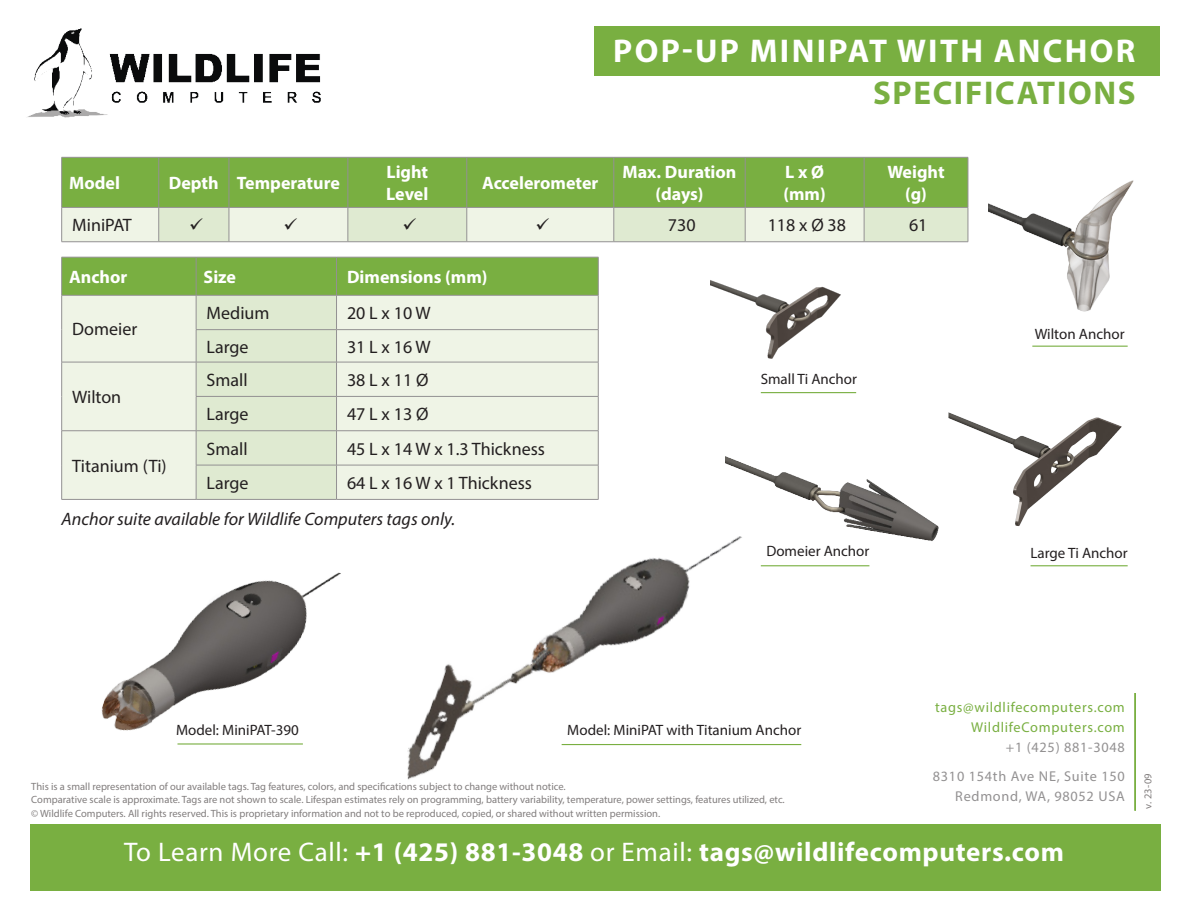
<style>
.page{position:relative;width:1188px;height:918px;background:#fff}
.page>*{position:absolute;margin:0;border:0;box-sizing:border-box;transform-origin:0 0}
.t1{font:700 33px/42px "Myriad Pro";letter-spacing:.07em;color:#fff;text-align:right}
.Feature_Highlights{font:700 27px "Myriad Pro";letter-spacing:.025em;color:#fff}
.t2{font:18px "Myriad Pro";color:#231f20}
.t3{font:700 18px/21.6px "Myriad Pro";color:#fff;text-align:center}
.t4{font:italic 18px "Myriad Pro";color:#231f20}
.Model_text_inside_box{font:15px "Myriad Pro";color:#231f20}
.t5{font:14.25px/29px "Myriad Pro";letter-spacing:.05em;color:#939192;text-align:right}
.t6{font:14.25px/20px "Myriad Pro";letter-spacing:.05em;color:#79af41;text-align:right}
.t7{font:10.5px/13.5px "Myriad Pro";color:#817d7d}
.s1{color:#79af41}
.s2{font-weight:400}
</style>
<div class="page">
<hr style="left:1134px;top:693px;width:2px;height:118px;background:#79af41">
<div style="left:30px;top:824px;width:1131px;height:67px;background:#79af41"></div>
<img style="left:27px;top:28px;width:294px;height:90px">
<hr style="left:1032px;top:346px;width:96px;height:1px;background:#79af41">
<hr style="left:761px;top:392px;width:95px;height:1px;background:#79af41">
<hr style="left:761px;top:565px;width:108px;height:1px;background:#79af41">
<hr style="left:1031px;top:565px;width:97px;height:1px;background:#79af41">
<hr style="left:562px;top:744px;width:239px;height:1px;background:#79af41">
<div style="left:594px;top:26px;width:566px;height:50px;background:#79af41"></div>
<img style="left:726px;top:393px;width:213px;height:148px">
<img style="left:948px;top:412px;width:174px;height:114px">
<img style="left:988px;top:180px;width:146px;height:132px">
<img style="left:710px;top:280px;width:131px;height:79px">
<img style="left:101px;top:572px;width:240px;height:173px">
<img style="left:407px;top:459px;width:338px;height:321px">
<div style="left:62px;top:158px;width:906px;height:49px;background:#79af41"></div>
<hr style="left:62px;top:157px;width:97px;height:1px;background:#939192">
<hr style="left:61px;top:158px;width:1px;height:49px;background:#939192">
<hr style="left:159px;top:157px;width:70px;height:1px;background:#939192">
<hr style="left:158px;top:158px;width:1px;height:49px;background:#939192">
<hr style="left:229px;top:157px;width:119px;height:1px;background:#939192">
<hr style="left:229px;top:158px;width:1px;height:49px;background:#939192">
<hr style="left:348px;top:157px;width:119px;height:1px;background:#939192">
<hr style="left:348px;top:158px;width:1px;height:49px;background:#939192">
<hr style="left:467px;top:157px;width:147px;height:1px;background:#939192">
<hr style="left:467px;top:158px;width:1px;height:49px;background:#939192">
<hr style="left:614px;top:157px;width:131px;height:1px;background:#939192">
<hr style="left:614px;top:158px;width:1px;height:49px;background:#939192">
<hr style="left:745px;top:157px;width:119px;height:1px;background:#939192">
<hr style="left:745px;top:158px;width:1px;height:49px;background:#939192">
<hr style="left:864px;top:157px;width:104px;height:1px;background:#939192">
<hr style="left:864px;top:158px;width:1px;height:49px;background:#939192">
<hr style="left:968px;top:158px;width:1px;height:49px;background:#939192">
<hr style="left:61px;top:208px;width:1px;height:34px;background:#939192">
<hr style="left:968px;top:208px;width:1px;height:34px;background:#939192">
<svg style="left:62px;top:258px;width:536px;height:241px;background:#d8e6c7"></svg>
<hr style="left:62px;top:257px;width:134px;height:1px;background:#939192">
<hr style="left:61px;top:257px;width:1px;height:38px;background:#939192">
<hr style="left:196px;top:257px;width:141px;height:1px;background:#939192">
<hr style="left:196px;top:257px;width:1px;height:38px;background:#939192">
<hr style="left:337px;top:257px;width:261px;height:1px;background:#939192">
<hr style="left:336px;top:257px;width:1px;height:38px;background:#939192">
<hr style="left:598px;top:257px;width:1px;height:38px;background:#939192">
<hr style="left:62px;top:295px;width:134px;height:1px;background:#939192">
<hr style="left:61px;top:295px;width:1px;height:35px;background:#939192">
<hr style="left:196px;top:295px;width:141px;height:1px;background:#939192">
<hr style="left:196px;top:295px;width:1px;height:34px;background:#939192">
<hr style="left:337px;top:295px;width:261px;height:1px;background:#939192">
<hr style="left:336px;top:295px;width:1px;height:34px;background:#939192">
<hr style="left:598px;top:295px;width:1px;height:34px;background:#939192">
<hr style="left:61px;top:330px;width:1px;height:32px;background:#939192">
<hr style="left:196px;top:329px;width:141px;height:1px;background:#939192">
<hr style="left:196px;top:330px;width:1px;height:32px;background:#939192">
<hr style="left:337px;top:329px;width:261px;height:1px;background:#939192">
<hr style="left:336px;top:330px;width:1px;height:32px;background:#939192">
<hr style="left:598px;top:330px;width:1px;height:32px;background:#939192">
<hr style="left:62px;top:362px;width:134px;height:1px;background:#939192">
<hr style="left:61px;top:362px;width:1px;height:34px;background:#939192">
<hr style="left:196px;top:362px;width:141px;height:1px;background:#939192">
<hr style="left:196px;top:362px;width:1px;height:34px;background:#939192">
<hr style="left:337px;top:362px;width:261px;height:1px;background:#939192">
<hr style="left:336px;top:362px;width:1px;height:34px;background:#939192">
<hr style="left:598px;top:362px;width:1px;height:34px;background:#939192">
<hr style="left:61px;top:396px;width:1px;height:35px;background:#939192">
<hr style="left:196px;top:396px;width:141px;height:1px;background:#939192">
<hr style="left:196px;top:397px;width:1px;height:34px;background:#939192">
<hr style="left:337px;top:396px;width:261px;height:1px;background:#939192">
<hr style="left:336px;top:397px;width:1px;height:34px;background:#939192">
<hr style="left:598px;top:397px;width:1px;height:34px;background:#939192">
<hr style="left:62px;top:430px;width:134px;height:1px;background:#939192">
<hr style="left:61px;top:431px;width:1px;height:34px;background:#939192">
<hr style="left:196px;top:430px;width:141px;height:1px;background:#939192">
<hr style="left:196px;top:431px;width:1px;height:34px;background:#939192">
<hr style="left:337px;top:430px;width:261px;height:1px;background:#939192">
<hr style="left:336px;top:431px;width:1px;height:34px;background:#939192">
<hr style="left:598px;top:431px;width:1px;height:34px;background:#939192">
<hr style="left:61px;top:465px;width:1px;height:34px;background:#939192">
<hr style="left:196px;top:465px;width:141px;height:1px;background:#939192">
<hr style="left:196px;top:465px;width:1px;height:34px;background:#939192">
<hr style="left:337px;top:465px;width:261px;height:1px;background:#939192">
<hr style="left:336px;top:465px;width:1px;height:34px;background:#939192">
<hr style="left:598px;top:465px;width:1px;height:34px;background:#939192">
<hr style="left:62px;top:499px;width:134px;height:1px;background:#939192">
<hr style="left:196px;top:499px;width:141px;height:1px;background:#939192">
<hr style="left:337px;top:499px;width:261px;height:1px;background:#939192">
<svg style="left:62px;top:207px;width:906px;height:35px;background:#e2e9d7"></svg>
<p class="t3" style="left:69px;top:172px;width:52px">Model</p>
<p class="t3" style="left:169px;top:172px;width:51px">Depth</p>
<p class="t3" style="left:237px;top:172px;width:105px">Temperature</p>
<p class="t3" style="left:386px;top:161px;width:43px">Light</p>
<p class="t3" style="left:386px;top:182px;width:44px">Level</p>
<p class="t1" style="left:613px;top:29px;width:524px">POP-UP MINIPAT WITH ANCHOR<br>SUITE<span class="s1">SPECIFICATIONS</span></p>
<p class="t3" style="left:482px;top:172px;width:118px">Accelerometer</p>
<p class="t3" style="left:622px;top:161px;width:116px">Max. Duration (days)</p>
<p class="t3" style="left:785px;top:161px;width:40px">L x Ø</p>
<p class="t3" style="left:784px;top:182px;width:44px">(mm)</p>
<p class="t3" style="left:887px;top:161px;width:59px">Weight</p>
<p class="t3" style="left:905px;top:182px;width:23px">(g)</p>
<p class="t2" style="left:72px;top:214px;width:61px">MiniPAT</p>
<p class="t2" style="left:668px;top:214px;width:29px">730</p>
<p class="t2" style="left:768px;top:214px;width:80px">118 x Ø 38</p>
<p class="t2" style="left:909px;top:214px;width:20px">61</p>
<p class="t3" style="left:69px;top:266px;width:60px">Anchor</p>
<p class="t3" style="left:204px;top:266px;width:34px">Size</p>
<p class="t3" style="left:347px;top:266px;width:142px">Dimensions (mm)</p>
<p class="t2" style="left:72px;top:318px;width:67px">Domeier</p>
<p class="t2" style="left:207px;top:302px;width:64px">Medium</p>
<p class="t2" style="left:347px;top:302px;width:85px">20 L x 10 W</p>
<p class="t2" style="left:207px;top:335px;width:43px">Large</p>
<p class="t2" style="left:347px;top:335px;width:85px">31 L x 16 W</p>
<p class="t2" style="left:72px;top:386px;width:51px">Wilton</p>
<p class="t2" style="left:72px;top:455px;width:96px">Titanium (Ti)</p>
<p class="t2" style="left:207px;top:369px;width:43px">Small</p>
<p class="t2" style="left:347px;top:369px;width:83px">38 L x 11 Ø</p>
<p class="t2" style="left:207px;top:403px;width:43px">Large</p>
<p class="t2" style="left:347px;top:403px;width:83px">47 L x 13 Ø</p>
<p class="t2" style="left:207px;top:438px;width:43px">Small</p>
<p class="t2" style="left:347px;top:438px;width:199px">45 L x 14 W x 1.3 Thickness</p>
<p class="t2" style="left:207px;top:472px;width:43px">Large</p>
<p class="t2" style="left:347px;top:472px;width:186px">64 L x 16 W x 1 Thickness</p>
<p class="t4" style="left:62px;top:508px;width:395px">Anchor suite available for Wildlife Computers tags only.</p>
<p class="Model_text_inside_box" style="left:761px;top:370px;width:98px">Small Ti Anchor</p>
<p class="Model_text_inside_box" style="left:766px;top:541px;width:105px">Domeier Anchor</p>
<p class="Model_text_inside_box" style="left:1035px;top:325px;width:91px">Wilton Anchor</p>
<p class="Model_text_inside_box" style="left:1031px;top:544px;width:99px">Large Ti Anchor</p>
<h3 class="t6" style="left:935px;top:697px;width:191px">tags@wildlifecomputers.com<br>WildlifeComputers.com</h3>
<h3 class="t5" style="left:933px;top:733px;width:193px">+1 (425) 881-3048<br>8310 154th Ave NE, Suite 150</h3>
<h3 class="t5" style="left:955px;top:782px;width:171px">Redmond, WA, 98052 USA</h3>
<p class="Model_text_inside_box" style="left:176px;top:721px;width:124px">Model: MiniPAT-390</p>
<p class="Model_text_inside_box" style="left:567px;top:721px;width:235px">Model: MiniPAT with Titanium Anchor</p>
<p class="t7" style="left:31px;top:780px;width:755px">This is a small representation of our available tags. Tag features, colors, and specifications subject to change without notice.<br>Comparative scale is approximate. Tags are not shown to scale. Lifespan estimates rely on programming, battery variability, temperature, power settings, features utilized, etc. © Wildlife Computers. All rights reserved. This is proprietary information and not to be reproduced, copied, or shared without written permission.</p>
<p class="t7" style="left:1141px;top:809px;width:37px;rotate:-90deg">v. 23-09</p>
<p class="Feature_Highlights" style="left:124px;top:835px;width:941px"><span class="s2">To Learn More Call:</span> +1 (425) 881-3048 <span class="s2">or Email:</span> tags@wildlifecomputers.com</p>
</div>
